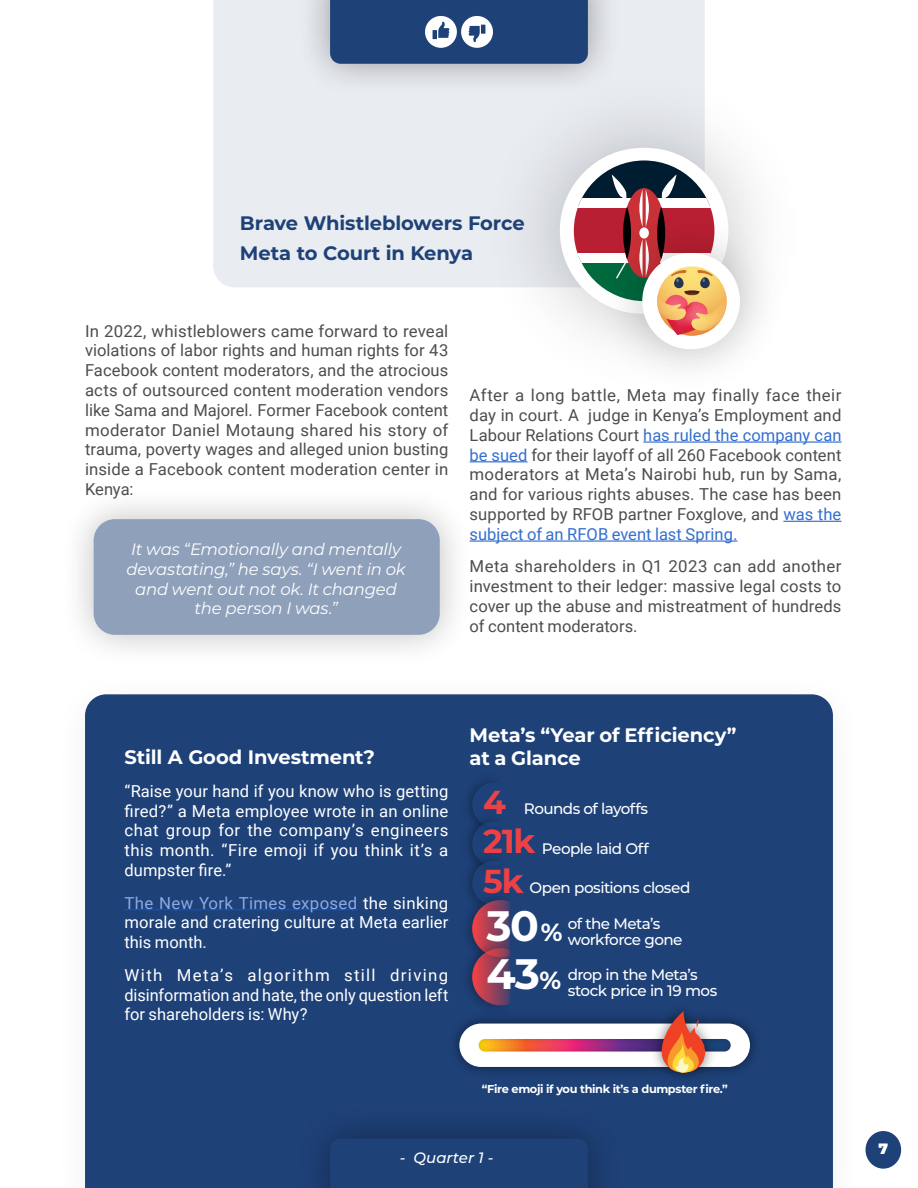
<style>
.page{position:relative;width:918px;height:1188px;background:#fff}
.page>*{position:absolute;margin:0;border:0;box-sizing:border-box;transform-origin:0 0}
.t1{font:700 42.6px "Montserrat";color:#fff}
.t2{font:700 19.5px/23.4px "Montserrat";letter-spacing:-.005em;color:#fff}
.t3{font:700 19.5px/30px "Montserrat";letter-spacing:-.005em;color:#1e4178}
.t4{font:16.5px/19.8px "Roboto";letter-spacing:.005em;color:#4d4d4f;text-align:justify}
.t5{font:16.5px/19.8px "Roboto";letter-spacing:.005em;color:#fff;text-align:justify}
.t6{font:italic 16.5px/19.8px "Montserrat";letter-spacing:-.01em;color:#fff;text-align:center}
.t7{font:500 15.15px/15.9px "Montserrat";letter-spacing:-.04em;color:#fff}
.t8{font:italic 500 15px "Montserrat";color:#fff}
.t9{font:900 15px "Montserrat";color:#fff}
.t10{font:700 11.4px "Montserrat";letter-spacing:-.035em;color:#fff}
.s1{color:#336ed0}
.s2{color:#88aae6}
.s3{font-weight:700;font-size:33.15px;color:#ef4145}
.s4{font-size:24.75px}
.s5{font-weight:700;font-size:42.6px}
.s6{font-weight:700;font-size:24.75px}
</style>
<div class="page">
<div style="left:213px;top:0;width:492px;height:287px;background:#e9ecf1"></div>
<img style="left:448px;top:36px;width:300px;height:284px">
<div style="left:560px;top:148px;width:168px;height:166px;background:#fff;border-radius:83px"></div>
<svg style="left:574px;top:160px;width:140px;height:28px"></svg>
<svg style="left:574px;top:208px;width:4px;height:45px"></svg>
<svg style="left:574px;top:277px;width:4px;height:24px"></svg>
<img style="left:578px;top:188px;width:184px;height:181px">
<div style="left:642px;top:253px;width:98px;height:96px;background:#fff;border-radius:48px"></div>
<svg style="left:657px;top:266px;width:70px;height:70px"></svg>
<div style="left:674px;top:277px;width:10px;height:11px;background:#253452;border-radius:50%"></div>
<div style="left:700px;top:277px;width:10px;height:11px;background:#253452;border-radius:50%"></div>
<svg style="left:612px;top:175px;width:74px;height:107px"></svg>
<svg style="left:697px;top:270px;width:16px;height:12px"></svg>
<svg style="left:657px;top:290px;width:70px;height:45px;background:#f0a87a"></svg>
<div style="left:85px;top:694px;width:748px;height:494px;background:#1e4178"></div>
<div style="left:60px;top:485px;width:413px;height:183px;background:#000;opacity:.25"></div>
<div style="left:94px;top:519px;width:346px;height:116px;background:#8fa0bb;border-radius:21px"></div>
<div style="left:296px;top:0;width:326px;height:97px;background:#000;opacity:.35"></div>
<div style="left:866px;top:1131px;width:35px;height:38px;background:#1e4178;border-radius:50%"></div>
<svg style="left:330px;top:0;width:258px;height:64px;background:#305082"></svg>
<div style="left:296px;top:1105px;width:326px;height:83px;background:#000;opacity:.35"></div>
<hr style="left:643px;top:442px;width:198px;height:1px;background:#0f55c8">
<hr style="left:470px;top:461px;width:58px;height:1px;background:#0f55c8">
<hr style="left:783px;top:521px;width:58px;height:1px;background:#0f55c8">
<hr style="left:470px;top:541px;width:267px;height:1px;background:#0f55c8">
<hr style="left:125px;top:909px;width:233px;height:1px;background:#0f55c8">
<img style="left:456px;top:766px;width:77px;height:39px">
<div style="left:472px;top:783px;width:45px;height:44px;background:#1d4278;border-radius:50%"></div>
<img style="left:443px;top:1008px;width:323px;height:75px">
<div style="left:459px;top:1024px;width:291px;height:43px;background:#fff;border-radius:22px"></div>
<img style="left:646px;top:995px;width:75px;height:94px">
<svg style="left:479px;top:1011px;width:252px;height:62px"></svg>
<img style="left:456px;top:805px;width:77px;height:40px">
<div style="left:472px;top:821px;width:45px;height:45px;background:#1d4278;border-radius:50%"></div>
<img style="left:456px;top:845px;width:77px;height:39px">
<div style="left:472px;top:861px;width:45px;height:44px;background:#1d4278;border-radius:50%"></div>
<img style="left:456px;top:884px;width:89px;height:48px">
<svg style="left:472px;top:900px;width:57px;height:57px"></svg>
<img style="left:456px;top:932px;width:89px;height:89px">
<svg style="left:472px;top:948px;width:57px;height:57px;background:#744061"></svg>
<p class="t3" style="left:240px;top:207px;width:286px">Brave Whistleblowers Force<br>Meta to Court in Kenya</p>
<p class="t4" style="left:85px;top:320px;width:365px">In 2022, whistleblowers came forward to reveal violations of labor rights and human rights for 43<br>Facebook content moderators, and the atrocious acts of outsourced content moderation vendors like Sama and Majorel. Former Facebook content moderator Daniel Motaung shared his story of trauma, poverty wages and alleged union busting inside a Facebook content moderation center in Kenya:</p>
<p class="t6" style="left:127px;top:539px;width:281px">It was “Emotionally and mentally devastating,” he says. “I went in ok and went out not ok. It changed the person I was.”</p>
<p class="t4" style="left:470px;top:385px;width:373px">After a long battle, Meta may finally face their day in court. A judge in Kenya’s Employment and Labour Relations Court <span class="s1">has ruled the company can be sued</span> for their layoff of all 260 Facebook content moderators at Meta’s Nairobi hub, run by Sama, and for various rights abuses. The case has been supported by RFOB partner Foxglove, and <span class="s1">was the subject of an RFOB event last Spring.</span></p>
<p class="t4" style="left:470px;top:556px;width:373px">Meta shareholders in Q1 2023 can add another investment to their ledger: massive legal costs to cover up the abuse and mistreatment of hundreds of content moderators.</p>
<p class="t2" style="left:125px;top:745px;width:252px">Still A Good Investment?</p>
<p class="t5" style="left:125px;top:780px;width:325px">“Raise your hand if you know who is getting fired?” a Meta employee wrote in an online chat group for the company’s engineers this month. “Fire emoji if you think it’s a dumpster fire.”</p>
<p class="t5" style="left:125px;top:892px;width:325px"><span class="s2">The New York Times exposed</span> the sinking morale and cratering culture at Meta earlier this month.</p>
<p class="t5" style="left:125px;top:964px;width:325px">With Meta’s algorithm still driving disinformation and hate, the only question left for shareholders is: Why?</p>
<p class="t2" style="left:470px;top:722px;width:268px">Meta’s “Year of Efficiency” at a Glance</p>
<p class="t7" style="left:483px;top:801px;width:166px"><span class="s3">4</span> Rounds of layoffs</p>
<p class="t7" style="left:483px;top:840px;width:167px"><span class="s3">21k</span> People laid Off</p>
<p class="t7" style="left:483px;top:879px;width:209px"><span class="s3">5k</span> Open positions closed</p>
<h1 class="t1" style="left:486px;top:895px;width:78px">30<span class="s4">%</span></h1>
<p class="t7" style="left:568px;top:915px;width:116px">of the Meta’s workforce gone</p>
<p class="t7" style="left:568px;top:966px;width:151px;text-indent:-81px"><span class="s5">43</span><span class="s6">%</span> drop in the Meta’s stock price in 19 mos</p>
<p class="t10" style="left:482px;top:1081px;width:248px">“Fire emoji if you think it’s a dumpster fire.”</p>
<p class="t8" style="left:400px;top:1147px;width:95px">- Quarter 1 -</p>
<p class="t9" style="left:879px;top:1138px;width:11px">7</p>
</div>
